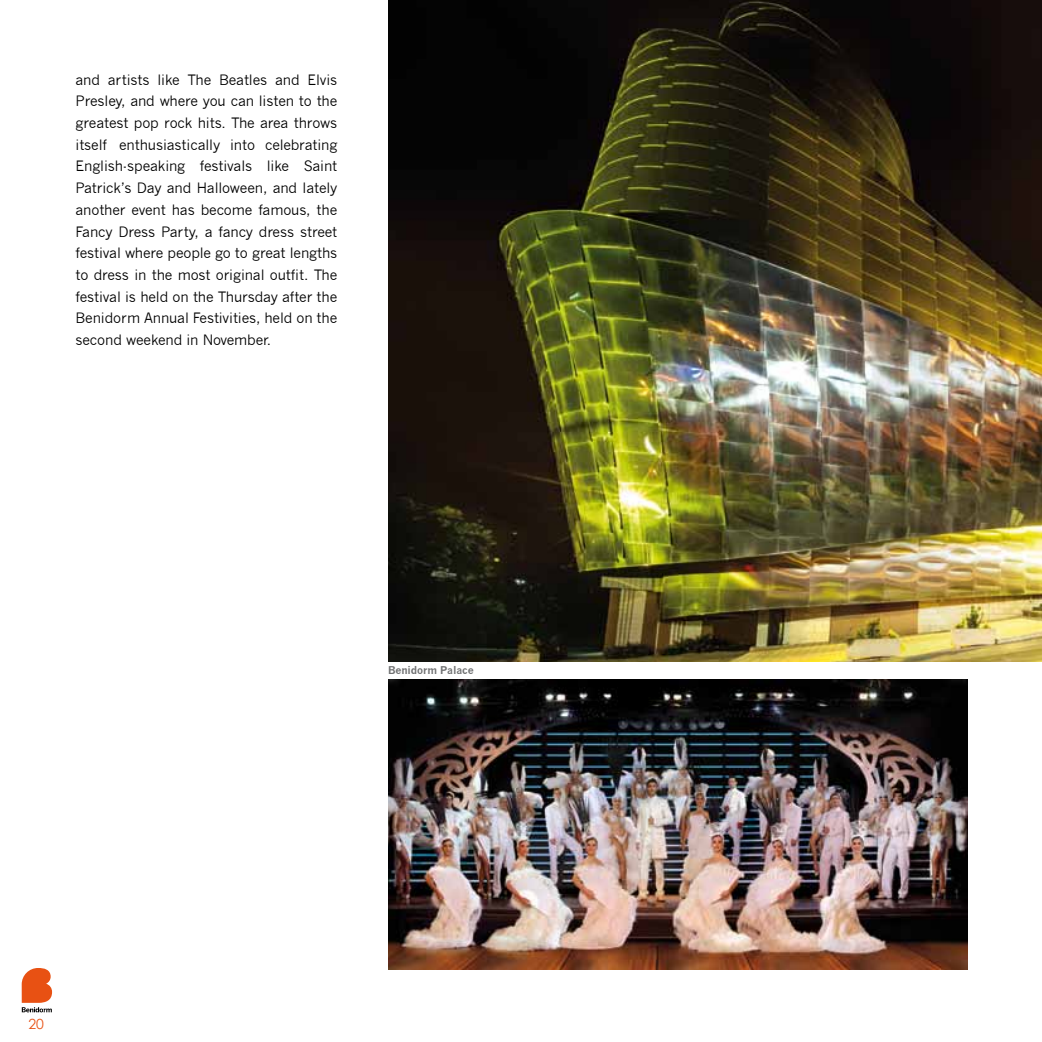
<style>
.page{position:relative;width:1042px;height:1042px;background:#fff}
.page>*{position:absolute;margin:0;border:0;box-sizing:border-box;transform-origin:0 0}
.t1{font:14px/21.7px "News Gothic";letter-spacing:-.01em;color:#000;text-align:justify}
.t2{font:14px "Century Gothic";color:#e85113}
.t3{font:700 10.5px "News Gothic";letter-spacing:-.01em;color:#707172}
</style>
<div class="page">
<svg style="left:22px;top:968px;width:30px;height:44px"></svg>
<img style="left:389px;top:0;width:653px;height:662px">
<img style="left:389px;top:679px;width:578px;height:290px">
<p class="t1" style="left:76px;top:69px;width:263px">and artists like The Beatles and Elvis Presley, and where you can listen to the greatest pop rock hits. The area throws itself enthusiastically into celebrating English-speaking festivals like Saint Patrick’s Day and Halloween, and lately another event has become famous, the Fancy Dress Party, a fancy dress street festival where people go to great lengths to dress in the most original outfit. The festival is held on the Thursday after the Benidorm Annual Festivities, held on the second weekend in November.</p>
<p class="t3" style="left:388px;top:663px;width:87px">Benidorm Palace</p>
<p class="t2" style="left:28px;top:1015px;width:17px">20</p>
</div>
